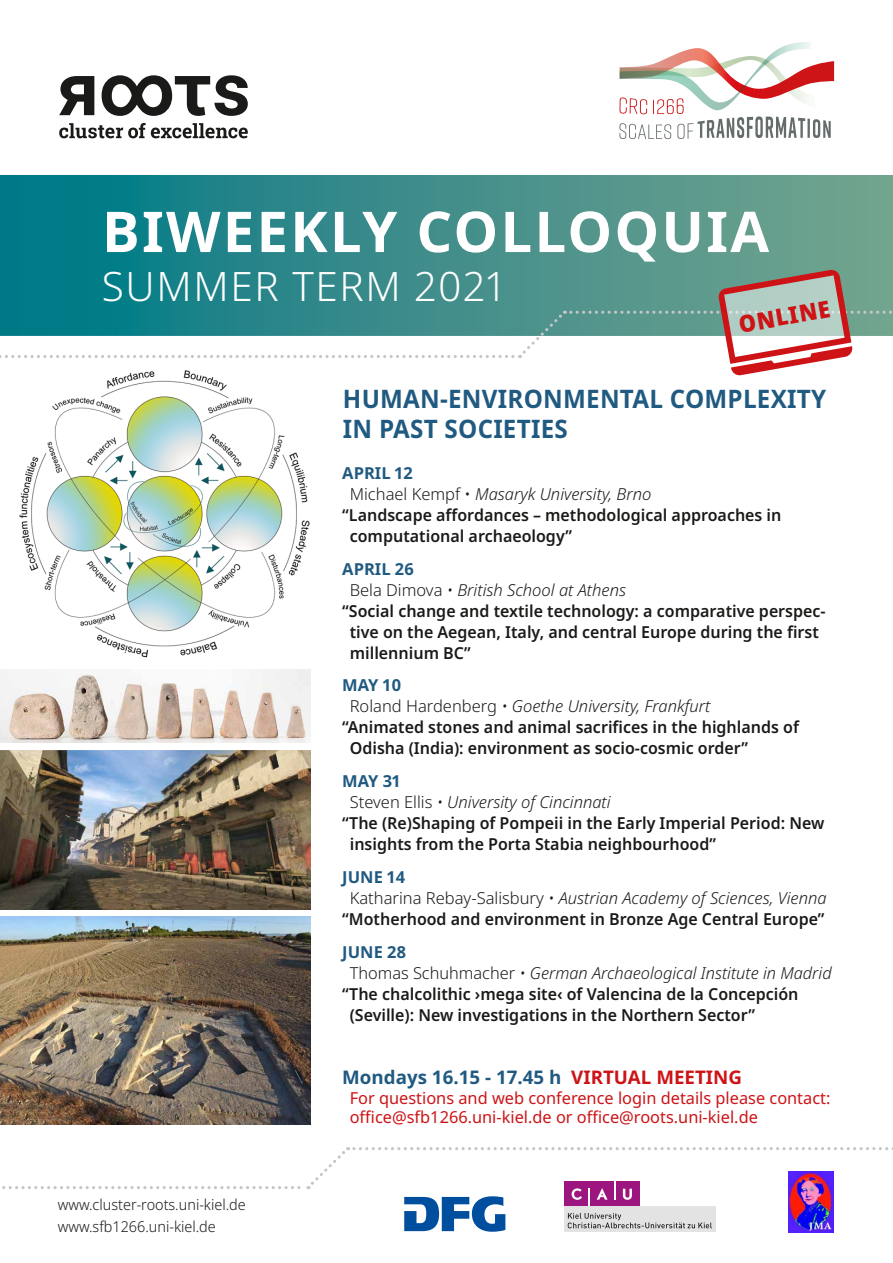
<style>
.page{position:relative;width:893px;height:1263px;background:#fff}
.page>*{position:absolute;margin:0;border:0;box-sizing:border-box;transform-origin:0 0}
.t1{font:700 56.25px "Noto Sans";letter-spacing:.04em;color:#fff}
.t2{font:300 40.5px "Noto Sans";letter-spacing:.04em;color:#fff}
.t3{font:700 25.5px/30.6px "Noto Sans";letter-spacing:.01em;color:#205a81;scale:.95 1}
.t4{font:900 semi-condensed 23.55px "Noto Sans";color:#cd1316}
.t5{font:700 18.75px "Noto Sans";color:#205a81}
.t6{font:600 16.5px "Noto Sans";color:#1a1a18}
.t7{font:italic 300 16.5px "Noto Sans";color:#1a1a18}
.t8{font:16.5px/19.8px "Noto Sans";color:#cd1316}
.t9{font:700 16.5px "Noto Sans";color:#205a81}
.t10{font:300 15px/22.5px "Noto Sans";color:#1a1a18;scale:.96 1}
.s1{font-style:normal}
.s2{color:#cd1316}
</style>
<div class="page">
<img style="left:19px;top:376px;width:292px;height:294px">
<div style="left:0;top:175px;width:893px;height:161px;background:linear-gradient(to right,#007887,#7aa48e)"></div>
<svg style="left:2px;top:1147px;width:891px;height:85px"></svg>
<svg style="left:619px;top:42px;width:215px;height:97px"></svg>
<svg style="left:59px;top:76px;width:35px;height:39px"></svg>
<svg style="left:102px;top:75px;width:146px;height:41px"></svg>
<svg style="left:59px;top:123px;width:189px;height:15px"></svg>
<svg style="left:0;top:269px;width:893px;height:107px"></svg>
<img style="left:0;top:669px;width:310px;height:74px">
<img style="left:0;top:750px;width:310px;height:159px">
<img style="left:0;top:916px;width:310px;height:208px">
<h1 class="t1" style="left:102px;top:192px;width:669px">BIWEEKLY COLLOQUIA</h1>
<h2 class="t2" style="left:102px;top:257px;width:403px">SUMMER TERM 2021</h2>
<h3 class="t4" style="left:736px;top:307px;width:94px;rotate:-10deg">ONLINE</h3>
<h3 class="t3" style="left:343px;top:384px;width:510px">HUMAN-ENVIRONMENTAL COMPLEXITY<br>IN PAST SOCIETIES</h3>
<p class="t9" style="left:342px;top:461px;width:72px">APRIL 12</p>
<p class="t7" style="left:350px;top:482px;width:303px"><span class="s1">Michael Kempf •</span> Masaryk University, Brno</p>
<p class="t6" style="left:342px;top:503px;width:441px">“Landscape affordances – methodological approaches in</p>
<p class="t6" style="left:350px;top:524px;width:224px">computational archaeology”</p>
<p class="t9" style="left:342px;top:557px;width:73px">APRIL 26</p>
<p class="t7" style="left:350px;top:578px;width:278px"><span class="s1">Bela Dimova</span> • British School at Athens</p>
<p class="t6" style="left:342px;top:599px;width:485px">“Social change and textile technology: a comparative perspec-</p>
<p class="t6" style="left:350px;top:620px;width:471px">tive on the Aegean, Italy, and central Europe during the first</p>
<p class="t6" style="left:350px;top:641px;width:122px">millennium BC”</p>
<p class="t9" style="left:342px;top:674px;width:61px">MAY 10</p>
<p class="t7" style="left:350px;top:695px;width:362px"><span class="s1">Roland Hardenberg</span> • Goethe University, Frankfurt</p>
<p class="t6" style="left:342px;top:716px;width:458px">“Animated stones and animal sacrifices in the highlands of</p>
<p class="t6" style="left:350px;top:737px;width:400px">Odisha (India): environment as socio-cosmic order”</p>
<p class="t9" style="left:342px;top:769px;width:60px">MAY 31</p>
<p class="t7" style="left:350px;top:790px;width:262px"><span class="s1">Steven Ellis</span> • University of Cincinnati</p>
<p class="t6" style="left:342px;top:811px;width:483px">“The (Re)Shaping of Pompeii in the Early Imperial Period: New</p>
<p class="t6" style="left:350px;top:832px;width:368px">insights from the Porta Stabia neighbourhood”</p>
<p class="t9" style="left:342px;top:865px;width:64px">JUNE 14</p>
<p class="t7" style="left:350px;top:886px;width:478px"><span class="s1">Katharina Rebay-Salisbury</span> • Austrian Academy of Sciences, Vienna</p>
<p class="t6" style="left:342px;top:907px;width:484px">“Motherhood and environment in Bronze Age Central Europe”</p>
<p class="t9" style="left:342px;top:940px;width:65px">JUNE 28</p>
<p class="t7" style="left:350px;top:961px;width:483px"><span class="s1">Thomas Schuhmacher</span> • German Archaeological Institute in Madrid</p>
<p class="t6" style="left:342px;top:982px;width:458px">“The chalcolithic ›mega site‹ of Valencina de la Concepción</p>
<p class="t6" style="left:350px;top:1003px;width:407px">(Seville): New investigations in the Northern Sector”</p>
<p class="t10" style="left:58px;top:1194px;width:197px">www.cluster-roots.uni-kiel.de www.sfb1266.uni-kiel.de</p>
<p class="t5" style="left:342px;top:1064px;width:401px">Mondays 16.15 - 17.45 h <span class="s2">VIRTUAL MEETING</span></p>
<p class="t8" style="left:350px;top:1088px;width:482px">For questions and web conference login details please contact: office@sfb1266.uni-kiel.de or office@roots.uni-kiel.de</p>
</div>
